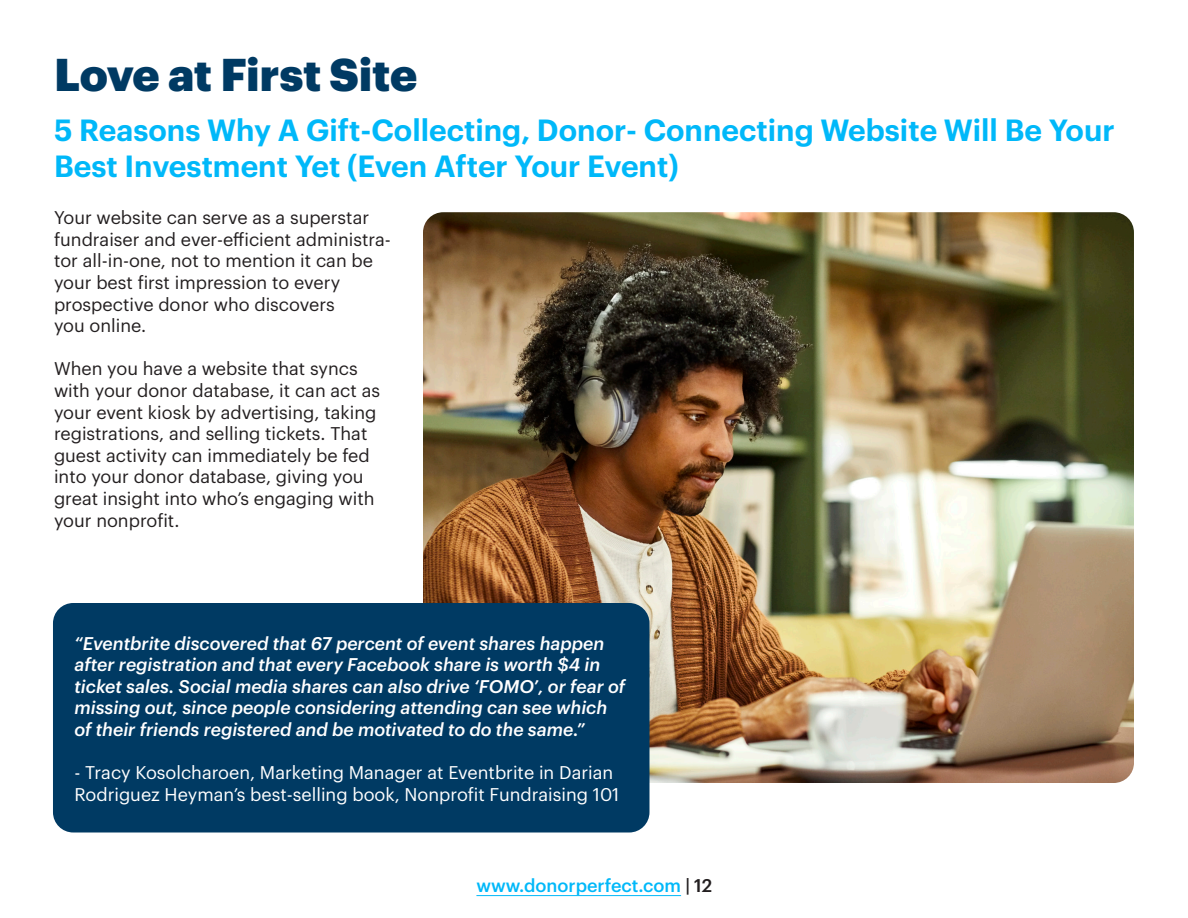
<style>
.page{position:relative;width:1188px;height:918px;background:#fff}
.page>*{position:absolute;margin:0;border:0;box-sizing:border-box;transform-origin:0 0}
.t1{font:900 45px "Graphik";color:#003a63}
.t2{font:600 30px/36px "Graphik";color:#00b8f9}
.body{font:18px/21.6px "Graphik";color:#231f20}
.body_bold{font:italic 500 18px/21.6px "Graphik";color:#fff}
.body-2{font:18px/21.6px "Graphik";color:#fff}
.t3{font:500 18px "Graphik";color:#00b8f9}
.s1{color:#231f20}
</style>
<div class="page">
<hr style="left:476px;top:895px;width:205px;height:1px;background:#00b8f9">
<img style="left:423px;top:212px;width:711px;height:571px">
<div style="left:53px;top:603px;width:596px;height:229px;background:#003a63;border-radius:20px"></div>
<h1 class="t1" style="left:54px;top:40px;width:365px">Love at First Site</h1>
<h2 class="t2" style="left:54px;top:109px;width:1062px">5 Reasons Why A Gift-Collecting, Donor- Connecting Website Will Be Your<br>Best Investment Yet (Even After Your Event)</h2>
<p class="body" style="left:54px;top:205px;width:338px">Your website can serve as a superstar fundraiser and ever-efficient administra&shy;tor all-in-one, not to mention it can be your best first impression to every prospective donor who discovers<br>you online.</p>
<p class="body" style="left:54px;top:356px;width:328px">When you have a website that syncs with your donor database, it can act as your event kiosk by advertising, taking registrations, and selling tickets. That guest activity can immediately be fed into your donor database, giving you great insight into who’s engaging with your nonprofit.</p>
<p class="body_bold" style="left:74px;top:631px;width:552px">“Eventbrite discovered that 67 percent of event shares happen after registration and that every Facebook share is worth $4 in ticket sales. Social media shares can also drive ‘FOMO’, or fear of missing out, since people considering attending can see which of their friends registered and be motivated to do the same.”</p>
<p class="body-2" style="left:74px;top:760px;width:546px">- Tracy Kosolcharoen, Marketing Manager at Eventbrite in Darian<br>Rodriguez Heyman’s best-selling book, Nonprofit Fundraising 101</p>
<p class="t3" style="left:476px;top:872px;width:237px">www.donorperfect.com <span class="s1">| 12</span></p>
</div>
